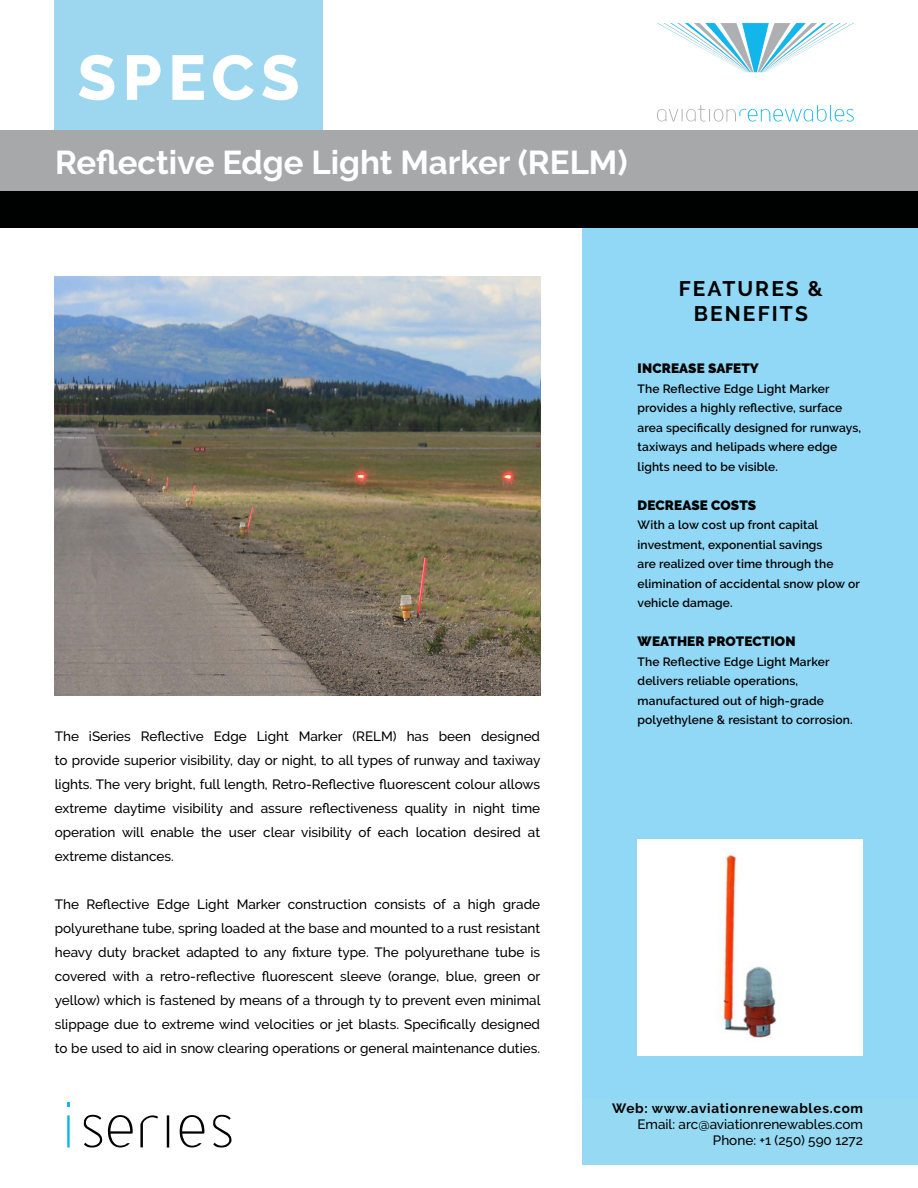
<style>
.page{position:relative;width:918px;height:1188px;background:#fff}
.page>*{position:absolute;margin:0;border:0;box-sizing:border-box;transform-origin:0 0}
.t1{font:800 63px "Raleway";letter-spacing:.1em;color:#fff}
.t2{font:700 33px "Raleway";color:#fff}
.t3{font:700 21px "Raleway";letter-spacing:.1em;color:#000101}
.t4{font:500 13.5px/24px "Raleway";color:#000;text-align:justify}
.t5{font:500 13.5px "Raleway";color:#000101}
.t6{font:900 13.5px "Raleway";letter-spacing:.01em;color:#000101}
.t7{font:700 13.5px "Raleway";letter-spacing:.05em;color:#000101}
.t8{font:600 12px/19.5px "Raleway";letter-spacing:.01em;color:#000101}
</style>
<div class="page">
<div style="left:583px;top:151px;width:335px;height:1010px;background:#91d8f6"></div>
<div style="left:55px;top:0;width:268px;height:190px;background:#9cd6ef"></div>
<div style="left:0;top:130px;width:918px;height:62px;background:#a6a8aa"></div>
<div style="left:0;top:192px;width:918px;height:36px;background:#000101"></div>
<div style="left:583px;top:1099px;width:335px;height:66px;background:#95d9f2"></div>
<svg style="left:657px;top:105px;width:197px;height:17px"></svg>
<svg style="left:657px;top:23px;width:197px;height:49px"></svg>
<svg style="left:140px;top:1115px;width:18px;height:32px"></svg>
<svg style="left:83px;top:1115px;width:50px;height:33px"></svg>
<hr style="left:167px;top:1115px;width:2px;height:33px;background:#000">
<svg style="left:180px;top:1115px;width:24px;height:33px"></svg>
<svg style="left:213px;top:1115px;width:19px;height:33px"></svg>
<hr style="left:67px;top:1115px;width:3px;height:33px;background:#13b6ea">
<svg style="left:67px;top:1102px;width:3px;height:4px"></svg>
<div style="left:638px;top:839px;width:225px;height:217px;background:#fff"></div>
<img style="left:721px;top:853px;width:57px;height:185px">
<img style="left:54px;top:276px;width:485px;height:420px">
<p class="t1" style="left:78px;top:42px;width:224px">SPECS</p>
<p class="t2" style="left:55px;top:144px;width:574px">Reflective Edge Light Marker (RELM)</p>
<p class="t4" style="left:55px;top:724px;width:487px">The iSeries Reflective Edge Light Marker (RELM) has been designed to provide superior visibility, day or night, to all types of runway and taxiway lights. The very bright, full length, Retro-Reflective fluorescent colour allows extreme daytime visibility and assure reflectiveness quality in night time operation will enable the user clear visibility of each location desired at extreme distances.</p>
<p class="t4" style="left:55px;top:892px;width:487px">The Reflective Edge Light Marker construction consists of a high grade polyurethane tube, spring loaded at the base and mounted to a rust resistant heavy duty bracket adapted to any fixture type. The polyurethane tube is covered with a retro-reflective fluorescent sleeve (orange, blue, green or yellow) which is fastened by means of a through ty to prevent even minimal slippage due to extreme wind velocities or jet blasts. Specifically designed to be used to aid in snow clearing operations or general maintenance duties.</p>
<p class="t3" style="left:679px;top:277px;width:146px">FEATURES &amp;</p>
<p class="t3" style="left:694px;top:302px;width:116px">BENEFITS</p>
<p class="t6" style="left:638px;top:361px;width:123px">INCREASE SAFETY</p>
<p class="t8" style="left:638px;top:379px;width:225px">The Reflective Edge Light Marker provides a highly reflective, surface area specifically designed for runways, taxiways and helipads where edge lights need to be visible.</p>
<p class="t6" style="left:638px;top:497px;width:120px">DECREASE COSTS</p>
<p class="t8" style="left:638px;top:515px;width:224px">With a low cost up front capital investment, exponential savings<br>are realized over time through the elimination of accidental snow plow or vehicle damage.</p>
<p class="t6" style="left:638px;top:634px;width:159px">WEATHER PROTECTION</p>
<p class="t8" style="left:638px;top:652px;width:217px">The Reflective Edge Light Marker delivers reliable operations, manufactured out of high-grade polyethylene &amp; resistant to corrosion.</p>
<p class="t7" style="left:612px;top:1100px;width:252px">Web: www.aviationrenewables.com</p>
<p class="t5" style="left:637px;top:1117px;width:227px">Email: arc@aviationrenewables.com</p>
<p class="t5" style="left:713px;top:1133px;width:152px">Phone: +1 (250) 590 1272</p>
</div>
